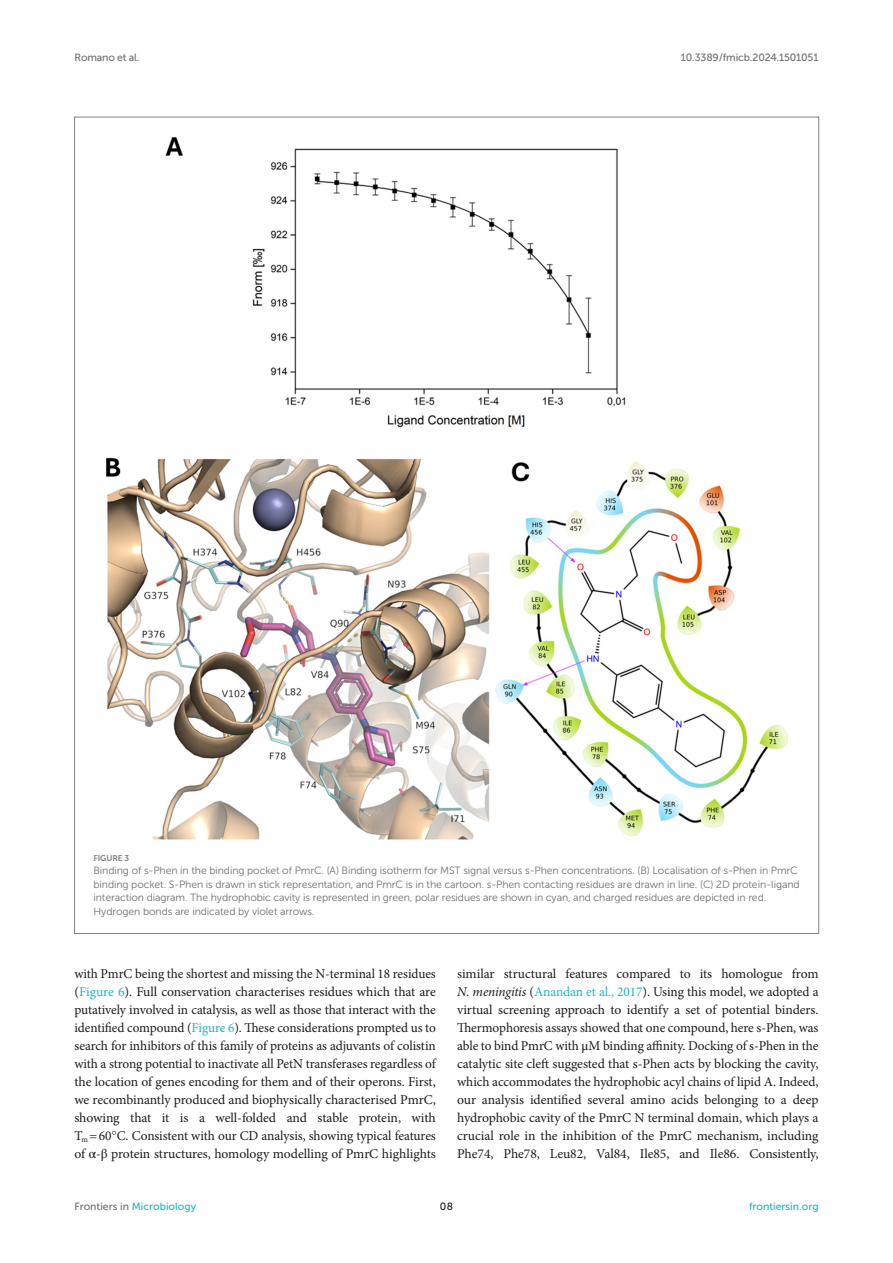
<style>
.page{position:relative;width:893px;height:1263px;background:#fff}
.page>*{position:absolute;margin:0;border:0;box-sizing:border-box;transform-origin:0 0}
.TEXT{font:13.5px/18px "Minion Pro";letter-spacing:-.005em;color:#1b1c1b;text-align:justify}
.FIG_LEG{font:10.5px/13.5px "Museo Sans 300";letter-spacing:-.01em;color:#706f70}
.t1{font:10.5px "Museo Sans 500";color:#1db5c3}
.t2{font:10.5px "Museo Sans 500";letter-spacing:-.015em;color:#706f70}
.t3{font:10.5px "Museo Sans 500";color:#1b1c1b}
.FIG_HD{font:8.25px "Museo Sans 700";letter-spacing:-.01em;color:#7e7f7f}
.s1{color:#1db5c3}
.s2{font-family:"STIX"}
.s3{font-family:"STIX General"}
.s4{font-style:italic}
.s5{color:#706f70}
</style>
<div class="page">
<img style="left:106px;top:137px;width:682px;height:703px">
<p class="t2" style="left:74px;top:51px;width:67px">Romano et al.</p>
<p class="t2" style="left:681px;top:51px;width:139px">10.3389/fmicb.2024.1501051</p>
<p class="FIG_HD" style="left:94px;top:853px;width:37px">FIGURE 3</p>
<p class="FIG_LEG" style="left:94px;top:864px;width:708px">Binding of s-Phen in the binding pocket of PmrC. (A) Binding isotherm for MST signal versus s-Phen concentrations. (B) Localisation of s-Phen in PmrC binding pocket. S-Phen is drawn in stick representation, and PmrC is in the cartoon. s-Phen contacting residues are drawn in line. (C) 2D protein-ligand interaction diagram. The hydrophobic cavity is represented in green, polar residues are shown in cyan, and charged residues are depicted in red.<br>Hydrogen bonds are indicated by violet arrows.</p>
<p class="TEXT" style="left:74px;top:965px;width:363px">with PmrC being the shortest and missing the N-terminal 18 residues (<span class="s1">Figure 6</span>). Full conservation characterises residues which that are putatively involved in catalysis, as well as those that interact with the identified compound (<span class="s1">Figure 6</span>). These considerations prompted us to search for inhibitors of this family of proteins as adjuvants of colistin with a strong potential to inactivate all PetN transferases regardless of the location of genes encoding for them and of their operons. First, we recombinantly produced and biophysically characterised PmrC, showing that it is a well-folded and stable protein, with T<sub>m</sub> =60<span class="s2">°</span>C. Consistent with our CD analysis, showing typical features of <span class="s3">α</span>-<span class="s3">β</span> protein structures, homology modelling of PmrC highlights</p>
<p class="TEXT" style="left:457px;top:965px;width:363px">similar structural features compared to its homologue from <span class="s4">N. meningitis</span> (<span class="s1">Anandan et al., 2017</span>). Using this model, we adopted a virtual screening approach to identify a set of potential binders.<br>Thermophoresis assays showed that one compound, here s-Phen, was able to bind PmrC with <span class="s3">μ</span>M binding affinity. Docking of s-Phen in the catalytic site cleft suggested that s-Phen acts by blocking the cavity, which accommodates the hydrophobic acyl chains of lipid A. Indeed, our analysis identified several amino acids belonging to a deep hydrophobic cavity of the PmrC N terminal domain, which plays a crucial role in the inhibition of the PmrC mechanism, including Phe74, Phe78, Leu82, Val84, Ile85, and Ile86. Consistently,</p>
<p class="t1" style="left:74px;top:1200px;width:123px"><span class="s5">Frontiers in</span> Microbiology</p>
<p class="t3" style="left:440px;top:1200px;width:15px">08</p>
<p class="t1" style="left:749px;top:1200px;width:71px">frontiersin.org</p>
</div>
